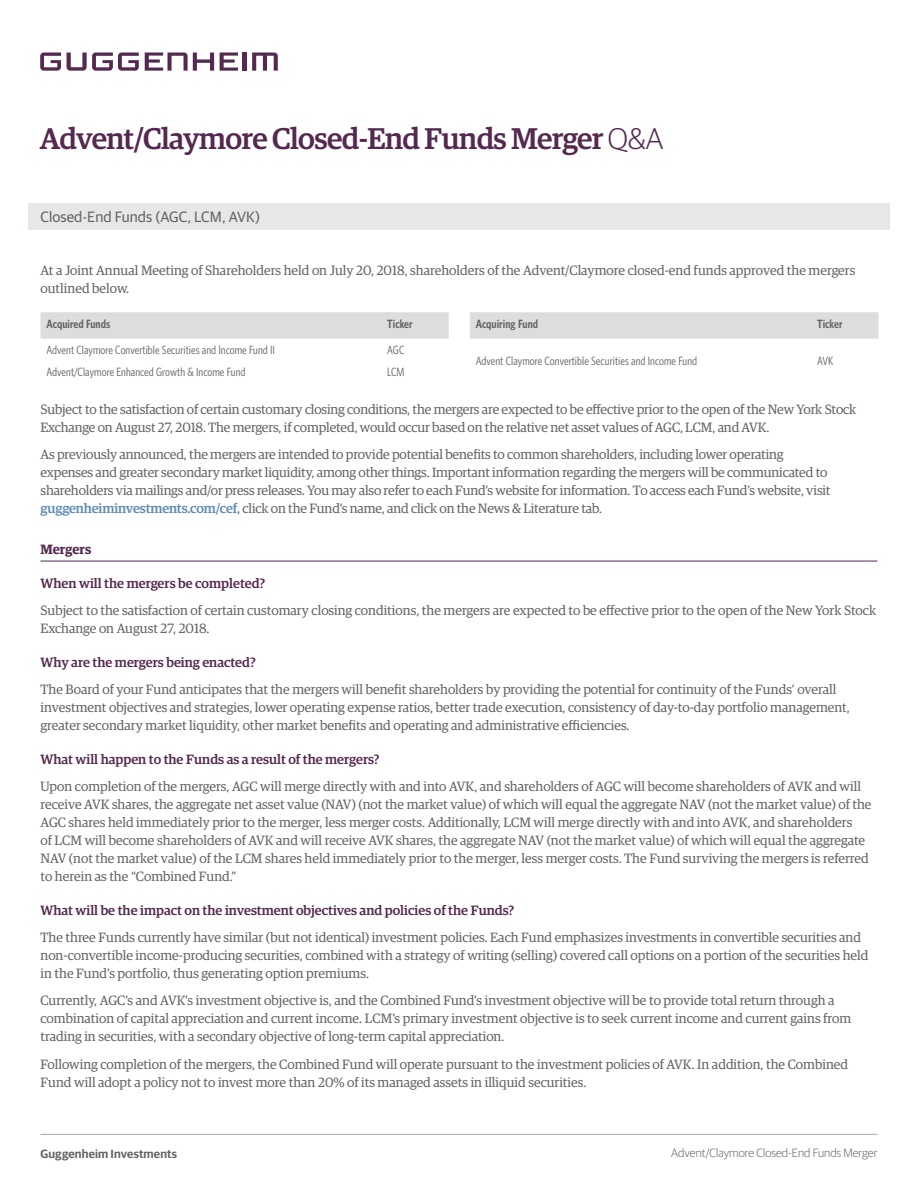
<style>
.page{position:relative;width:918px;height:1188px;background:#fff}
.page>*{position:absolute;margin:0;border:0;box-sizing:border-box;transform-origin:0 0}
.t1{font:500 30px "Guardian Egyp";letter-spacing:-.02em;color:#54284f}
.t2{font:15px "Guardian Sans";letter-spacing:.005em;color:#636466}
.t3{font:13.5px/18px "Guardian Egyp";color:#636466}
.t4{font:500 13.5px "Guardian Egyp";color:#54284f}
.t5{font:600 13.5px "Guardian Egyp";letter-spacing:-.005em;color:#54284f}
.t6{font:12px "Whitney Condensed";letter-spacing:.005em;color:#636466}
.t7{font:600 12px "Whitney Condensed";letter-spacing:.005em;color:#636466}
.t8{font:300 12px "Guardian Sans";color:#636466}
.t9{font:600 12px "Guardian Sans";letter-spacing:.01em;color:#636466}
.s1{font-family:"Guardian Sans";font-weight:300}
.s2{font-weight:500;color:#5e8ab5}
</style>
<div class="page">
<hr style="left:40px;top:1134px;width:838px;height:1px;background:#a7a9ac">
<svg style="left:40px;top:53px;width:21px;height:18px"></svg>
<svg style="left:67px;top:53px;width:72px;height:18px"></svg>
<svg style="left:145px;top:53px;width:69px;height:18px"></svg>
<svg style="left:220px;top:53px;width:18px;height:18px"></svg>
<hr style="left:243px;top:52px;width:4px;height:19px;background:#54284f">
<svg style="left:252px;top:53px;width:26px;height:18px"></svg>
<div style="left:28px;top:203px;width:862px;height:27px;background:#e6e7e8"></div>
<hr style="left:40px;top:561px;width:838px;height:1px;background:#54284f">
<div style="left:40px;top:312px;width:839px;height:27px;background:#dcddde"></div>
<h1 class="t1" style="left:40px;top:117px;width:625px">Advent/Claymore Closed-End Funds Merger <span class="s1">Q&amp;A</span></h1>
<p class="t2" style="left:40px;top:206px;width:221px">Closed-End Funds (AGC, LCM, AVK)</p>
<p class="t3" style="left:40px;top:260px;width:816px">At a Joint Annual Meeting of Shareholders held on July 20, 2018, shareholders of the Advent/Claymore closed-end funds approved the mergers outlined below.</p>
<p class="t7" style="left:46px;top:316px;width:65px">Acquired Funds</p>
<p class="t7" style="left:387px;top:316px;width:27px">Ticker</p>
<p class="t7" style="left:476px;top:316px;width:64px">Acquiring Fund</p>
<p class="t7" style="left:817px;top:316px;width:27px">Ticker</p>
<p class="t6" style="left:47px;top:343px;width:230px">Advent Claymore Convertible Securities and Income Fund II</p>
<p class="t6" style="left:387px;top:343px;width:19px">AGC</p>
<p class="t6" style="left:476px;top:354px;width:223px">Advent Claymore Convertible Securities and Income Fund</p>
<p class="t6" style="left:817px;top:354px;width:18px">AVK</p>
<p class="t6" style="left:47px;top:364px;width:201px">Advent/Claymore Enhanced Growth &amp; Income Fund</p>
<p class="t6" style="left:387px;top:364px;width:19px">LCM</p>
<p class="t3" style="left:40px;top:400px;width:817px">Subject to the satisfaction of certain customary closing conditions, the mergers are expected to be effective prior to the open of the New York Stock<br>Exchange on August 27, 2018. The mergers, if completed, would occur based on the relative net asset values of AGC, LCM, and AVK.</p>
<p class="t3" style="left:40px;top:445px;width:792px">As previously announced, the mergers are intended to provide potential benefits to common shareholders, including lower operating expenses and greater secondary market liquidity, among other things. Important information regarding the mergers will be communicated to shareholders via mailings and/or press releases. You may also refer to each Fund’s website for information. To access each Fund’s website, visit <span class="s2">guggenheiminvestments.com/cef,</span> click on the Fund’s name, and click on the News &amp; Literature tab.</p>
<p class="t5" style="left:40px;top:539px;width:52px">Mergers</p>
<p class="t4" style="left:40px;top:573px;width:226px">When will the mergers be completed?</p>
<p class="t3" style="left:40px;top:600px;width:837px">Subject to the satisfaction of certain customary closing conditions, the mergers are expected to be effective prior to the open of the New York Stock<br>Exchange on August 27, 2018.</p>
<p class="t4" style="left:40px;top:653px;width:217px">Why are the mergers being enacted?</p>
<p class="t3" style="left:40px;top:680px;width:811px">The Board of your Fund anticipates that the mergers will benefit shareholders by providing the potential for continuity of the Funds’ overall investment objectives and strategies, lower operating expense ratios, better trade execution, consistency of day-to-day portfolio management, greater secondary market liquidity, other market benefits and operating and administrative efficiencies.</p>
<p class="t4" style="left:40px;top:750px;width:341px">What will happen to the Funds as a result of the mergers?</p>
<p class="t3" style="left:40px;top:777px;width:833px">Upon completion of the mergers, AGC will merge directly with and into AVK, and shareholders of AGC will become shareholders of AVK and will receive AVK shares, the aggregate net asset value (NAV) (not the market value) of which will equal the aggregate NAV (not the market value) of the AGC shares held immediately prior to the merger, less merger costs. Additionally, LCM will merge directly with and into AVK, and shareholders<br>of LCM will become shareholders of AVK and will receive AVK shares, the aggregate NAV (not the market value) of which will equal the aggregate NAV (not the market value) of the LCM shares held immediately prior to the merger, less merger costs. The Fund surviving the mergers is referred to herein as the “Combined Fund.”</p>
<p class="t4" style="left:40px;top:901px;width:475px">What will be the impact on the investment objectives and policies of the Funds?</p>
<p class="t3" style="left:40px;top:928px;width:829px">The three Funds currently have similar (but not identical) investment policies. Each Fund emphasizes investments in convertible securities and non-convertible income-producing securities, combined with a strategy of writing (selling) covered call options on a portion of the securities held in the Fund’s portfolio, thus generating option premiums.</p>
<p class="t3" style="left:40px;top:991px;width:812px">Currently, AGC’s and AVK’s investment objective is, and the Combined Fund’s investment objective will be to provide total return through a combination of capital appreciation and current income. LCM’s primary investment objective is to seek current income and current gains from trading in securities, with a secondary objective of long-term capital appreciation.</p>
<p class="t3" style="left:40px;top:1054px;width:809px">Following completion of the mergers, the Combined Fund will operate pursuant to the investment policies of AVK. In addition, the Combined<br>Fund will adopt a policy not to invest more than 20% of its managed assets in illiquid securities.</p>
<p class="t9" style="left:40px;top:1145px;width:138px">Guggenheim Investments</p>
<p class="t8" style="left:671px;top:1145px;width:208px">Advent/Claymore Closed-End Funds Merger</p>
</div>
